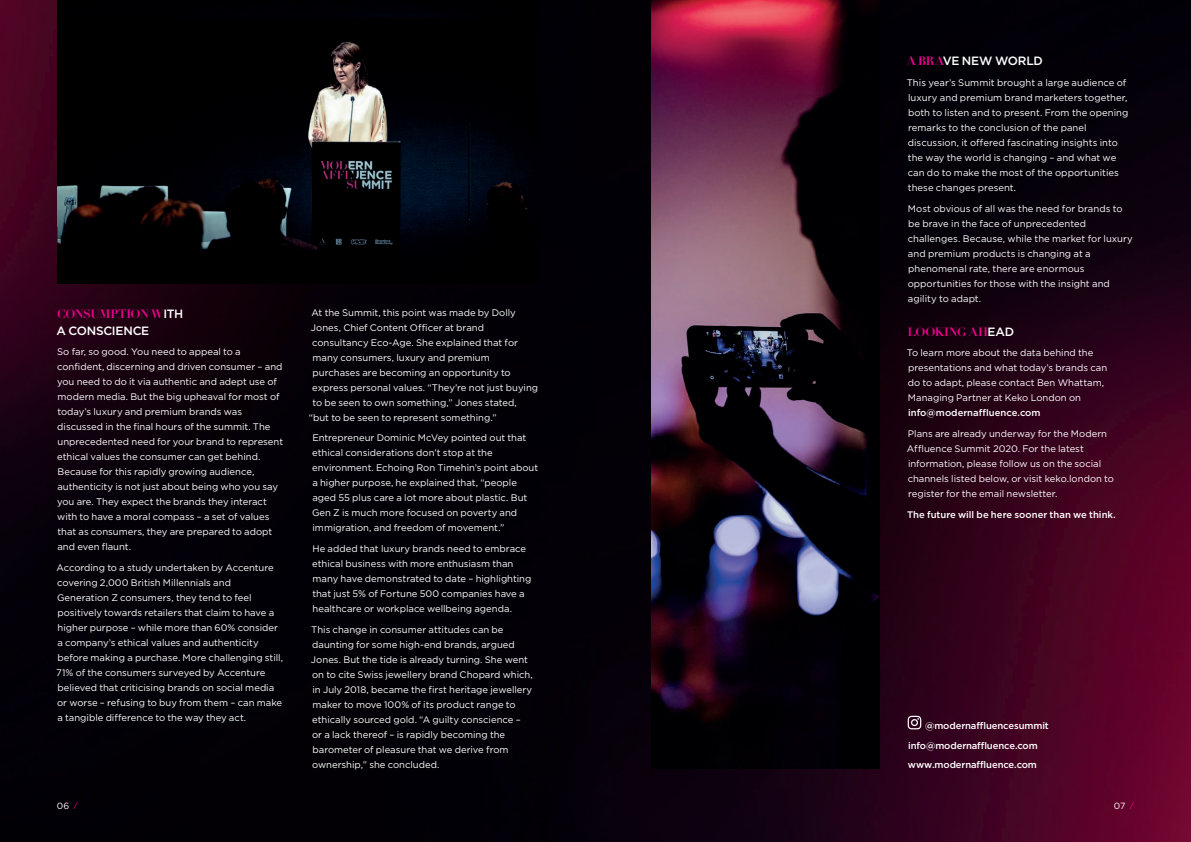
<style>
.page{position:relative;width:1191px;height:842px;background:#fff}
.page>*{position:absolute;margin:0;border:0;box-sizing:border-box;transform-origin:0 0}
.t1{font:700 12px "Didot LT Pro";letter-spacing:-.03em;color:#ed028c}
.t2{font:500 12px "Gotham";letter-spacing:-.02em;color:#fff}
.t3{font:9.5px/15px "Gotham";color:#fff}
.t4{font:500 9.5px "Gotham";letter-spacing:-.01em;color:#fff}
.t5{font:9px "Gotham";color:#fff}
.s1{font-family:"Gotham";font-weight:500;color:#fff}
.s2{font-family:"Didot LT Pro";font-weight:700;color:#ed028c}
.s3{font-size:8px;color:#ed028c}
</style>
<div class="page">
<img style="left:0;top:0;width:1191px;height:842px">
<img style="left:57px;top:0;width:482px;height:283px">
<img style="left:651px;top:0;width:228px;height:768px">
<svg style="left:907px;top:716px;width:14px;height:13px"></svg>
<p class="t1" style="left:57px;top:306px;width:128px">CONSUMPTION W<span class="s1">ITH</span></p>
<p class="t2" style="left:56px;top:322px;width:94px">A CONSCIENCE</p>
<p class="t3" style="left:57px;top:344px;width:228px">So far, so good. You need to appeal to a confident, discerning and driven consumer – and you need to do it via authentic and adept use of modern media. But the big upheaval for most of today’s luxury and premium brands was discussed in the final hours of the summit. The unprecedented need for your brand to represent ethical values the consumer can get behind.<br>Because for this rapidly growing audience, authenticity is not just about being who you say you are. They expect the brands they interact with to have a moral compass – a set of values that as consumers, they are prepared to adopt and even flaunt.</p>
<p class="t3" style="left:56px;top:560px;width:228px">According to a study undertaken by Accenture covering 2,000 British Millennials and Generation Z consumers, they tend to feel positively towards retailers that claim to have a higher purpose – while more than 60% consider a company’s ethical values and authenticity before making a purchase. More challenging still, 71% of the consumers surveyed by Accenture believed that criticising brands on social media or worse – refusing to buy from them – can make a tangible difference to the way they act.</p>
<p class="t3" style="left:311px;top:305px;width:206px">At the Summit, this point was made by Dolly</p>
<p class="t3" style="left:311px;top:320px;width:175px">Jones, Chief Content Officer at brand</p>
<p class="t3" style="left:312px;top:335px;width:207px">consultancy Eco-Age. She explained that for</p>
<p class="t3" style="left:312px;top:350px;width:179px">many consumers, luxury and premium</p>
<p class="t3" style="left:312px;top:365px;width:200px">purchases are becoming an opportunity to</p>
<p class="t3" style="left:312px;top:380px;width:227px">express personal values. “They’re not just buying</p>
<p class="t3" style="left:312px;top:395px;width:206px">to be seen to own something,” Jones stated,</p>
<p class="t3" style="left:309px;top:410px;width:189px">“but to be seen to represent something.”</p>
<p class="t3" style="left:312px;top:430px;width:228px">Entrepreneur Dominic McVey pointed out that ethical considerations don’t stop at the environment. Echoing Ron Timehin’s point about a higher purpose, he explained that, “people aged 55 plus care a lot more about plastic. But Gen Z is much more focused on poverty and immigration, and freedom of movement.”</p>
<p class="t3" style="left:312px;top:541px;width:220px">He added that luxury brands need to embrace ethical business with more enthusiasm than many have demonstrated to date – highlighting that just 5% of Fortune 500 companies have a healthcare or workplace wellbeing agenda.</p>
<p class="t3" style="left:311px;top:622px;width:223px">This change in consumer attitudes can be daunting for some high-end brands, argued Jones. But the tide is already turning. She went on to cite Swiss jewellery brand Chopard which, in July 2018, became the first heritage jewellery maker to move 100% of its product range to ethically sourced gold. “A guilty conscience –<br>or a lack thereof – is rapidly becoming the barometer of pleasure that we derive from ownership,” she concluded.</p>
<p class="t2" style="left:906px;top:53px;width:137px"><span class="s2">A BRA</span>VE NEW WORLD</p>
<p class="t3" style="left:906px;top:75px;width:223px">This year’s Summit brought a large audience of luxury and premium brand marketers together, both to listen and to present. From the opening remarks to the conclusion of the panel discussion, it offered fascinating insights into the way the world is changing – and what we can do to make the most of the opportunities these changes present.</p>
<p class="t3" style="left:907px;top:201px;width:227px">Most obvious of all was the need for brands to be brave in the face of unprecedented challenges. Because, while the market for luxury and premium products is changing at a phenomenal rate, there are enormous opportunities for those with the insight and agility to adapt.</p>
<p class="t1" style="left:907px;top:324px;width:108px">LOOKING AH<span class="s1">EAD</span></p>
<p class="t3" style="left:906px;top:345px;width:202px">To learn more about the data behind the presentations and what today’s brands can do to adapt, please contact Ben Whattam, Managing Partner at Keko London on</p>
<p class="t4" style="left:908px;top:407px;width:134px">info@modernaffluence.com</p>
<p class="t3" style="left:907px;top:426px;width:208px">Plans are already underway for the Modern Affluence Summit 2020. For the latest information, please follow us on the social channels listed below, or visit keko.london to register for the email newsletter.</p>
<p class="t4" style="left:907px;top:508px;width:210px">The future will be here sooner than we think.</p>
<p class="t4" style="left:925px;top:720px;width:125px">@modernaffluencesummit</p>
<p class="t4" style="left:908px;top:759px;width:131px">www.modernaffluence.com</p>
<p class="t4" style="left:908px;top:739px;width:131px">info@modernaffluence.com</p>
<p class="t5" style="left:57px;top:800px;width:23px">06 <span class="s3">/</span></p>
<p class="t5" style="left:1113px;top:800px;width:22px">07 <span class="s3">/</span></p>
</div>
